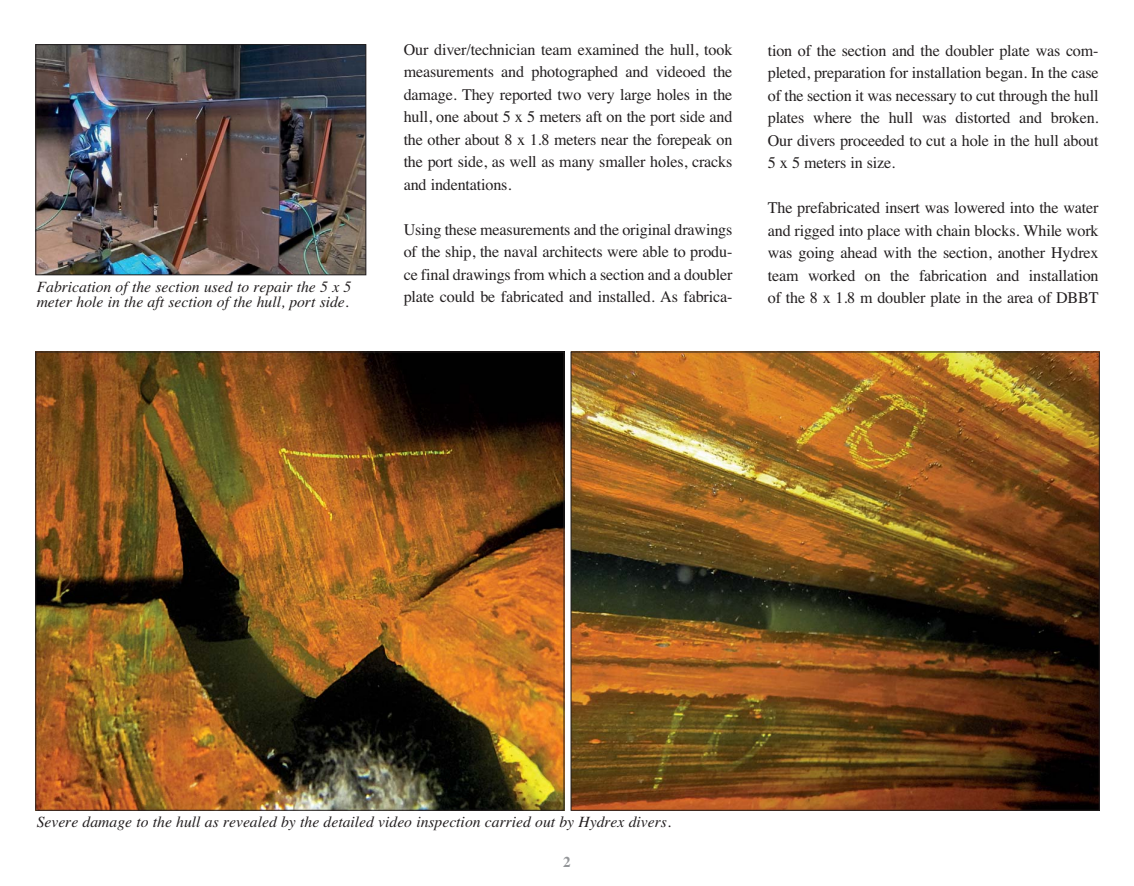
<style>
.page{position:relative;width:1134px;height:886px;background:#fff}
.page>*{position:absolute;margin:0;border:0;box-sizing:border-box;transform-origin:0 0}
.t1{font:16.25px/22.5px "Times";letter-spacing:-.01em;color:#231f20;text-align:justify}
.t2{font:italic 15.62px/15px "Times";color:#231f20}
.t3{font:700 15px "Times";color:#939598}
</style>
<div class="page">
<img style="left:37px;top:46px;width:327px;height:227px">
<div style="left:35px;top:44px;width:331px;height:231px;border:1px solid #231f20"></div>
<img style="left:37px;top:354px;width:525px;height:454px">
<img style="left:573px;top:354px;width:524px;height:454px">
<p class="t2" style="left:37px;top:281px;width:316px">Fabrication of the section used to repair the 5 x 5 meter hole in the aft section of the hull, port side.</p>
<p class="t1" style="left:404px;top:40px;width:330px">Our diver/technician team examined the hull, took measurements and photographed and videoed the damage. They reported two very large holes in the hull, one about 5 x 5 meters aft on the port side and the other about 8 x 1.8 meters near the forepeak on the port side, as well as many smaller holes, cracks and indentations.</p>
<p class="t1" style="left:404px;top:220px;width:330px">Using these measurements and the original drawings of the ship, the naval architects were able to produ&shy;ce final drawings from which a section and a doubler plate could be fabricated and installed. As fabrica-</p>
<p class="t1" style="left:768px;top:41px;width:332px">tion of the section and the doubler plate was com&shy;pleted, preparation for installation began. In the case of the section it was necessary to cut through the hull plates where the hull was distorted and broken.<br>Our divers proceeded to cut a hole in the hull about 5 x 5 meters in size.</p>
<p class="t1" style="left:768px;top:198px;width:332px">The prefabricated insert was lowered into the water and rigged into place with chain blocks. While work was going ahead with the section, another Hydrex team worked on the fabrication and installation of the 8 x 1.8 m doubler plate in the area of DBBT</p>
<p class="t2" style="left:37px;top:816px;width:636px">Severe damage to the hull as revealed by the detailed video inspection carried out by Hydrex divers.</p>
<p class="t3" style="left:563px;top:856px;width:9px">2</p>
</div>
